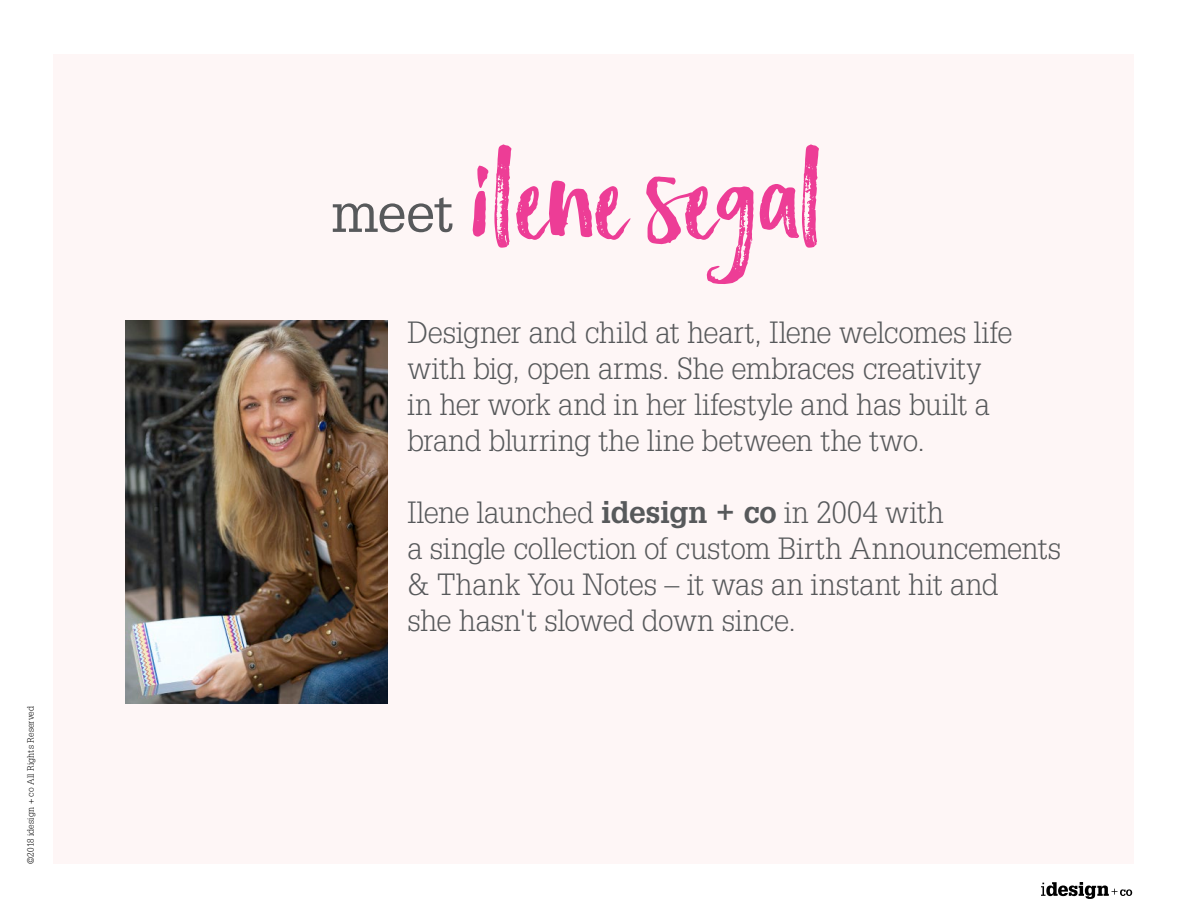
<style>
.page{position:relative;width:1188px;height:918px;background:#fff}
.page>*{position:absolute;margin:0;border:0;box-sizing:border-box;transform-origin:0 0}
.t1{font:118.5px "Hello Lucky";color:#ed3d96}
.t2{font:52.95px "Glypha";color:#57595b}
.t3{font:300 30px/36px "Glypha";letter-spacing:-.005em;color:#57595b}
.t4{font:300 9px "Glypha";letter-spacing:.025em;color:#000}
.s1{font-weight:700}
</style>
<div class="page">
<svg style="left:1041px;top:882px;width:91px;height:17px"></svg>
<div style="left:54px;top:54px;width:1080px;height:810px;background:#fef6f6"></div>
<img style="left:126px;top:320px;width:262px;height:384px">
<p class="t4" style="left:25px;top:864px;width:160px;rotate:-90deg">©2018 idesign + co All Rights Reserved</p>
<p class="t1" style="left:470px;top:129px;width:354px">ilene segal</p>
<p class="t3" style="left:407px;top:315px;width:607px">Designer and child at heart, Ilene welcomes life with big, open arms. She embraces creativity in her work and in her lifestyle and has built a brand blurring the line between the two.</p>
<p class="t2" style="left:331px;top:181px;width:124px">meet</p>
<p class="t3" style="left:407px;top:495px;width:655px">Ilene launched <span class="s1">idesign + co</span> in 2004 with<br>a single collection of custom Birth Announcements &amp; Thank You Notes – it was an instant hit and</p>
<p class="t3" style="left:407px;top:603px;width:390px">she hasn't slowed down since.</p>
</div>
